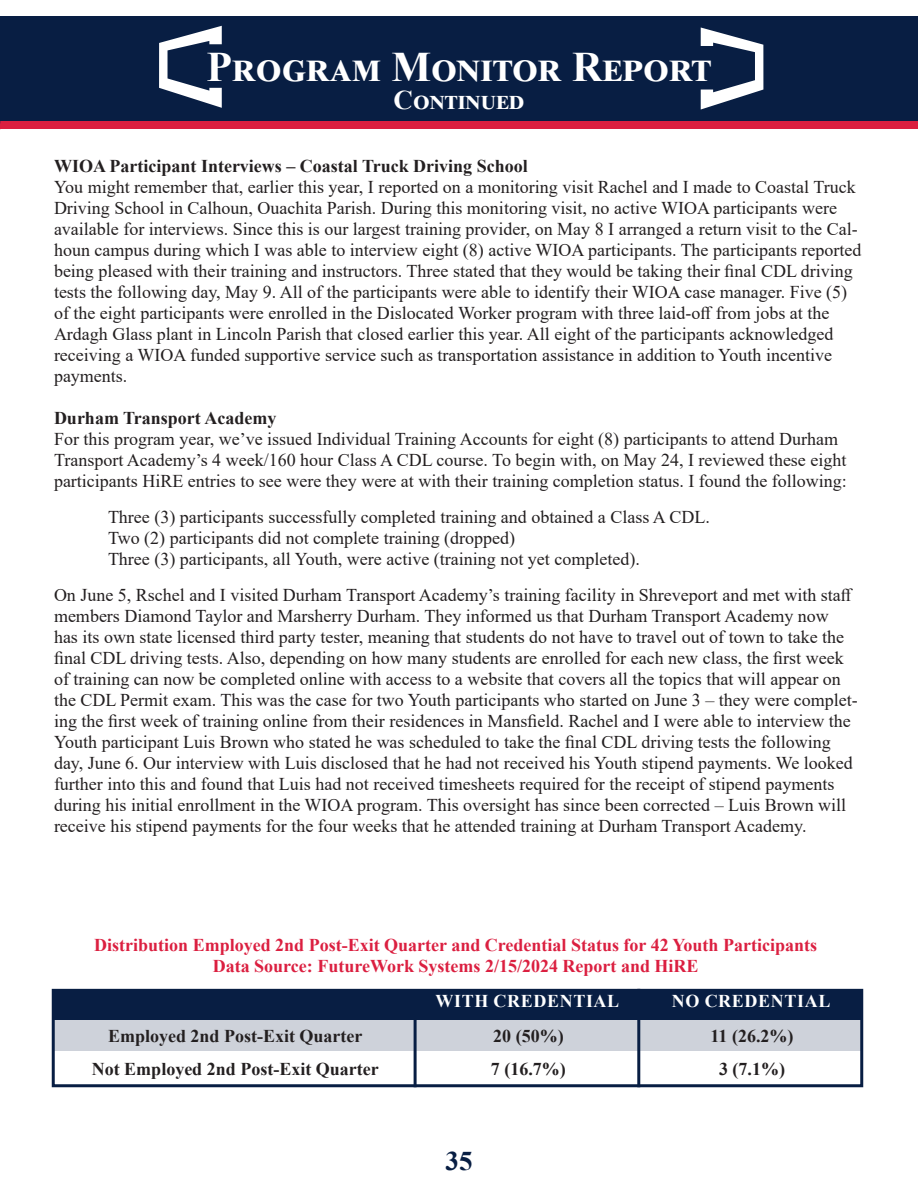
<style>
.page{position:relative;width:918px;height:1188px;background:#fff}
.page>*{position:absolute;margin:0;border:0;box-sizing:border-box;transform-origin:0 0}
.t1{font:700 42px "Times New Roman";letter-spacing:.025em;color:#fff}
.t2{font:700 27px "Times New Roman";letter-spacing:.005em;color:#fff}
.t3{font:700 27px "Times New Roman";color:#081e43}
.t4{font:18px/21px "Times New Roman";color:#231f20}
.t5{font:700 18px "Times New Roman";color:#231f20}
.t6{font:700 18px "Times New Roman";color:#db1f40}
.t7{font:700 18px "Times New Roman";letter-spacing:.035em;color:#fff}
</style>
<div class="page">
<div style="left:0;top:16px;width:918px;height:106px;background:#081e43"></div>
<svg style="left:159px;top:26px;width:63px;height:82px"></svg>
<svg style="left:701px;top:27px;width:62px;height:83px"></svg>
<div style="left:0;top:121px;width:918px;height:8px;background:#db1f40"></div>
<div style="left:52px;top:989px;width:811px;height:98px;background:#fff;border:3px solid #081e43"></div>
<div style="left:52px;top:1015px;width:810px;height:36px;background:#ced2da"></div>
<div style="left:52px;top:989px;width:810px;height:30px;background:#081e43"></div>
<hr style="left:414px;top:992px;width:3px;height:95px;background:#081e43">
<hr style="left:637px;top:989px;width:3px;height:98px;background:#081e43">
<p class="t1" style="left:206px;top:37px;width:507px">Program Monitor Report</p>
<p class="t2" style="left:394px;top:80px;width:132px">Continued</p>
<p class="t5" style="left:54px;top:153px;width:475px">WIOA Participant Interviews – Coastal Truck Driving School</p>
<p class="t4" style="left:54px;top:176px;width:809px">You might remember that, earlier this year, I reported on a monitoring visit Rachel and I made to Coastal Truck Driving School in Calhoun, Ouachita Parish. During this monitoring visit, no active WIOA participants were available for interviews. Since this is our largest training provider, on May 8 I arranged a return visit to the Cal&shy;houn campus during which I was able to interview eight (8) active WIOA participants. The participants reported being pleased with their training and instructors. Three stated that they would be taking their final CDL driving tests the following day, May 9. All of the participants were able to identify their WIOA case manager. Five (5) of the eight participants were enrolled in the Dislocated Worker program with three laid-off from jobs at the Ardagh Glass plant in Lincoln Parish that closed earlier this year. All eight of the participants acknowledged receiving a WIOA funded supportive service such as transportation assistance in addition to Youth incentive payments.</p>
<p class="t5" style="left:54px;top:405px;width:224px">Durham Transport Academy</p>
<p class="t4" style="left:54px;top:428px;width:794px">For this program year, we’ve issued Individual Training Accounts for eight (8) participants to attend Durham<br>Transport Academy’s 4 week/160 hour Class A CDL course. To begin with, on May 24, I reviewed these eight participants HiRE entries to see were they were at with their training completion status. I found the following:</p>
<p class="t4" style="left:108px;top:506px;width:603px">Three (3) participants successfully completed training and obtained a Class A CDL.</p>
<p class="t4" style="left:108px;top:527px;width:409px">Two (2) participants did not complete training (dropped)</p>
<p class="t4" style="left:108px;top:548px;width:533px">Three (3) participants, all Youth, were active (training not yet completed).</p>
<p class="t4" style="left:54px;top:584px;width:805px">On June 5, Rschel and I visited Durham Transport Academy’s training facility in Shreveport and met with staff members Diamond Taylor and Marsherry Durham. They informed us that Durham Transport Academy now<br>has its own state licensed third party tester, meaning that students do not have to travel out of town to take the final CDL driving tests. Also, depending on how many students are enrolled for each new class, the first week of training can now be completed online with access to a website that covers all the topics that will appear on the CDL Permit exam. This was the case for two Youth participants who started on June 3 – they were complet&shy;ing the first week of training online from their residences in Mansfield. Rachel and I were able to interview the Youth participant Luis Brown who stated he was scheduled to take the final CDL driving tests the following day, June 6. Our interview with Luis disclosed that he had not received his Youth stipend payments. We looked further into this and found that Luis had not received timesheets required for the receipt of stipend payments during his initial enrollment in the WIOA program. This oversight has since been corrected – Luis Brown will receive his stipend payments for the four weeks that he attended training at Durham Transport Academy.</p>
<p class="t6" style="left:94px;top:932px;width:724px">Distribution Employed 2nd Post-Exit Quarter and Credential Status for 42 Youth Participants</p>
<p class="t6" style="left:213px;top:953px;width:487px">Data Source: FutureWork Systems 2/15/2024 Report and HiRE</p>
<p class="t5" style="left:108px;top:1023px;width:256px">Employed 2nd Post-Exit Quarter</p>
<p class="t5" style="left:92px;top:1056px;width:288px">Not Employed 2nd Post-Exit Quarter</p>
<p class="t7" style="left:436px;top:988px;width:185px">WITH CREDENTIAL</p>
<p class="t7" style="left:672px;top:988px;width:160px">NO CREDENTIAL</p>
<p class="t5" style="left:493px;top:1023px;width:72px">20 (50%)</p>
<p class="t5" style="left:491px;top:1056px;width:76px">7 (16.7%)</p>
<p class="t3" style="left:446px;top:1142px;width:28px">35</p>
<p class="t5" style="left:711px;top:1023px;width:84px">11 (26.2%)</p>
<p class="t5" style="left:719px;top:1056px;width:67px">3 (7.1%)</p>
</div>
